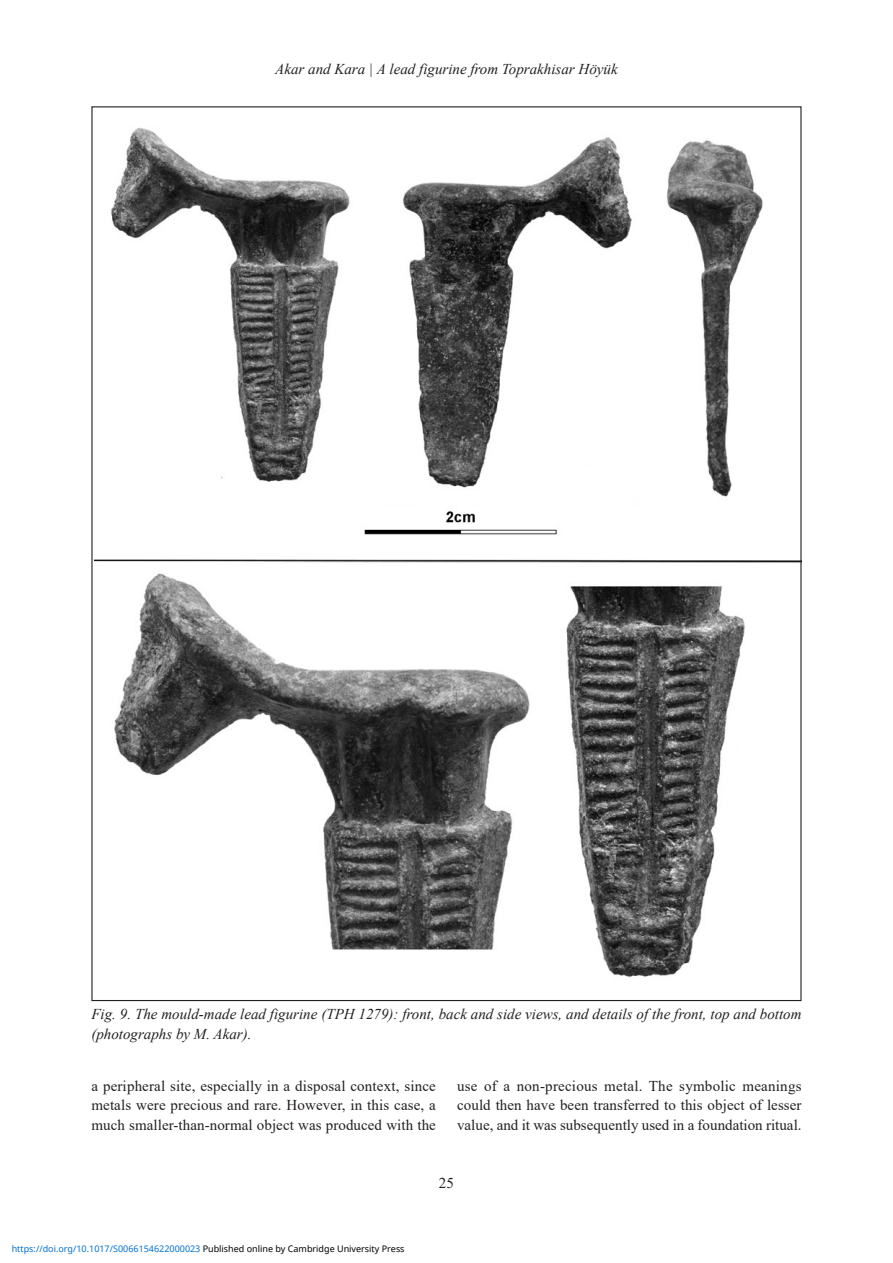
<style>
.page{position:relative;width:893px;height:1263px;background:#fff}
.page>*{position:absolute;margin:0;border:0;box-sizing:border-box;transform-origin:0 0}
.t1{font:15px/19.5px "Times New Roman";letter-spacing:.005em;color:#231f20;text-align:justify}
.t2{font:italic 15px/19.5px "Times New Roman";color:#231f20}
.t3{font:9px "Noto Sans";color:#0172cf}
.s1{color:#000}
</style>
<div class="page">
<img style="left:94px;top:127px;width:705px;height:851px">
<p class="t2" style="left:275px;top:59px;width:344px">Akar and Kara | A lead figurine from Toprakhisar Höyük</p>
<p class="t2" style="left:91px;top:1004px;width:712px">Fig. 9. The mould-made lead figurine (TPH 1279): front, back and side views, and details of the front, top and bottom (photographs by M. Akar).</p>
<p class="t1" style="left:91px;top:1076px;width:346px">a peripheral site, especially in a disposal context, since metals were precious and rare. However, in this case, a much smaller-than-normal object was produced with the</p>
<p class="t1" style="left:457px;top:1076px;width:346px">use of a non-precious metal. The symbolic meanings could then have been transferred to this object of lesser value, and it was subsequently used in a foundation ritual.</p>
<p class="t3" style="left:12px;top:1243px;width:394px">https://doi.org/10.1017/S0066154622000023 <span class="s1">Published online by Cambridge University Press</span></p>
<p class="t1" style="left:439px;top:1173px;width:16px">25</p>
</div>
